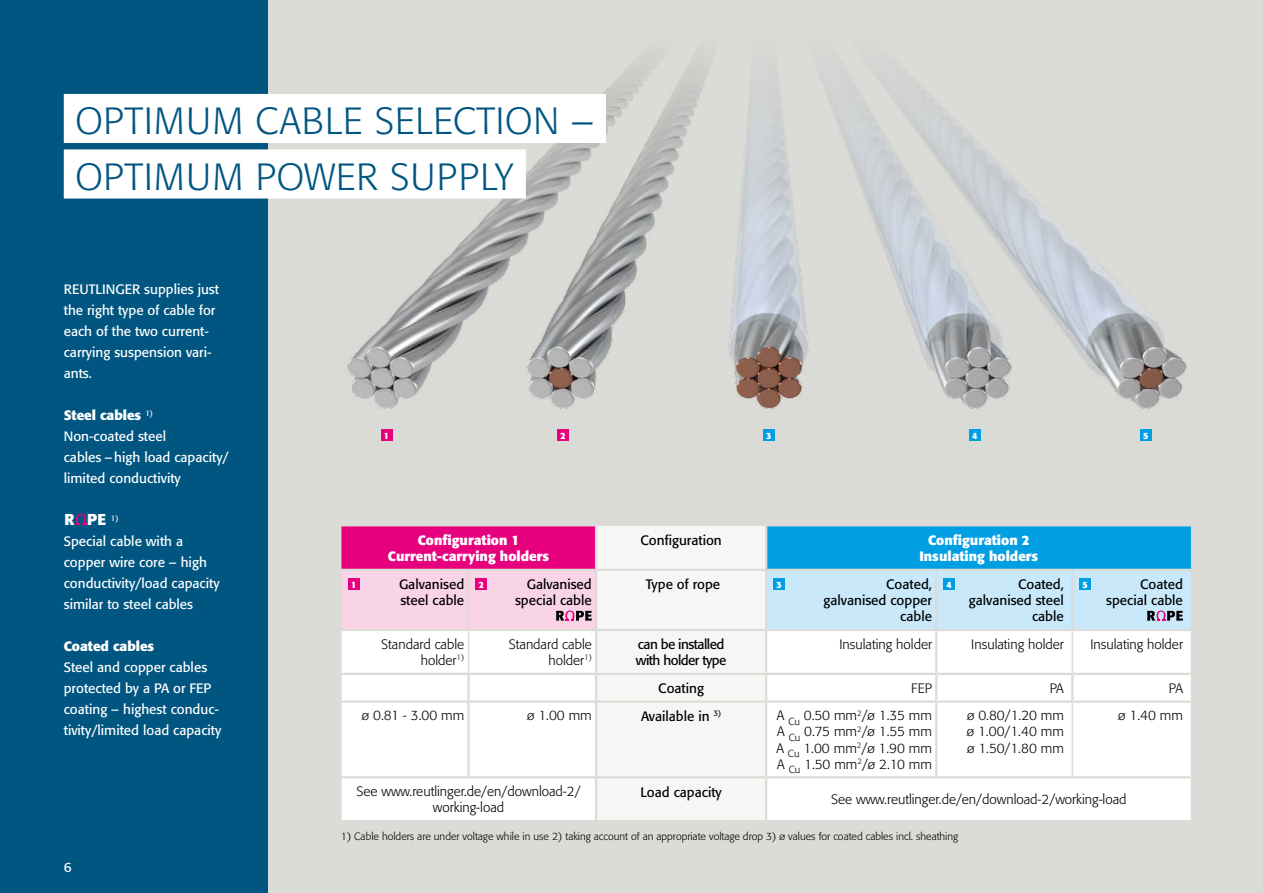
<style>
.page{position:relative;width:1263px;height:893px;background:#dbdbd7}
.page>*{position:absolute;margin:0;border:0;box-sizing:border-box;transform-origin:0 0}
.t1{font:300 37.5px/55.5px "Formata";letter-spacing:.02em;color:#005681}
.t2{font:700 15.6px "Formata";color:#fff}
.t3{font:13.5px/21px "Formata";color:#fff}
.t4{font:300 13.5px/16.2px "Formata";color:#000;text-align:right}
.t5{font:13.5px/16.2px "Formata";color:#000;text-align:right}
.t6{font:700 13.5px/16.2px "Formata";color:#fff;text-align:center}
.t7{font:13.5px/16.2px "Formata";letter-spacing:-.04em;color:#000}
.t8{font:300 10.5px "Formata";color:#000}
.t9{font:700 9px "Formata";color:#fff}
.s1{font-weight:700}
</style>
<div class="page">
<div style="left:0;top:0;width:268px;height:893px;background:#005681"></div>
<img style="left:347px;top:58px;width:840px;height:383px">
<svg style="left:76px;top:514px;width:10px;height:11px"></svg>
<div style="left:341px;top:526px;width:255px;height:44px;background:#e6007d"></div>
<div style="left:597px;top:526px;width:168px;height:103px;background:#f6f6f5"></div>
<div style="left:766px;top:526px;width:425px;height:44px;background:#009fe3"></div>
<svg style="left:342px;top:631px;width:849px;height:189px;fill:#fff"></svg>
<hr style="left:341px;top:526px;width:127px;height:1px;background:#dbdbd7">
<hr style="left:341px;top:526px;width:1px;height:44px;background:#dbdbd7">
<hr style="left:468px;top:526px;width:129px;height:1px;background:#dbdbd7">
<hr style="left:765px;top:526px;width:171px;height:1px;background:#dbdbd7">
<hr style="left:936px;top:526px;width:136px;height:1px;background:#dbdbd7">
<hr style="left:1072px;top:526px;width:120px;height:1px;background:#dbdbd7">
<hr style="left:341px;top:569px;width:127px;height:2px;background:#dbdbd7">
<hr style="left:468px;top:569px;width:128px;height:2px;background:#dbdbd7">
<hr style="left:596px;top:569px;width:170px;height:2px;background:#dbdbd7">
<hr style="left:766px;top:569px;width:170px;height:2px;background:#dbdbd7">
<hr style="left:936px;top:569px;width:136px;height:2px;background:#dbdbd7">
<hr style="left:1072px;top:569px;width:119px;height:2px;background:#dbdbd7">
<hr style="left:342px;top:673px;width:126px;height:2px;background:#dbdbd7">
<hr style="left:468px;top:673px;width:128px;height:2px;background:#dbdbd7">
<hr style="left:596px;top:673px;width:170px;height:2px;background:#dbdbd7">
<hr style="left:766px;top:673px;width:170px;height:2px;background:#dbdbd7">
<hr style="left:936px;top:673px;width:136px;height:2px;background:#dbdbd7">
<hr style="left:1072px;top:673px;width:119px;height:2px;background:#dbdbd7">
<hr style="left:342px;top:700px;width:126px;height:3px;background:#dbdbd7">
<hr style="left:468px;top:700px;width:128px;height:3px;background:#dbdbd7">
<hr style="left:596px;top:700px;width:170px;height:3px;background:#dbdbd7">
<hr style="left:766px;top:700px;width:170px;height:3px;background:#dbdbd7">
<hr style="left:936px;top:700px;width:136px;height:3px;background:#dbdbd7">
<hr style="left:1072px;top:700px;width:119px;height:3px;background:#dbdbd7">
<hr style="left:342px;top:776px;width:126px;height:2px;background:#dbdbd7">
<hr style="left:468px;top:776px;width:128px;height:2px;background:#dbdbd7">
<hr style="left:596px;top:776px;width:170px;height:2px;background:#dbdbd7">
<hr style="left:766px;top:776px;width:170px;height:2px;background:#dbdbd7">
<hr style="left:936px;top:776px;width:136px;height:2px;background:#dbdbd7">
<hr style="left:1072px;top:776px;width:119px;height:2px;background:#dbdbd7">
<hr style="left:468px;top:631px;width:1px;height:42px;background:#dbdbd7">
<hr style="left:1071px;top:631px;width:2px;height:42px;background:#dbdbd7">
<hr style="left:1071px;top:703px;width:2px;height:73px;background:#dbdbd7">
<hr style="left:595px;top:526px;width:2px;height:43px;background:#dbdbd7">
<hr style="left:765px;top:526px;width:2px;height:43px;background:#dbdbd7">
<hr style="left:595px;top:631px;width:2px;height:42px;background:#dbdbd7">
<hr style="left:765px;top:631px;width:2px;height:42px;background:#dbdbd7">
<hr style="left:935px;top:631px;width:2px;height:42px;background:#dbdbd7">
<hr style="left:467px;top:675px;width:3px;height:25px;background:#dbdbd7">
<hr style="left:595px;top:675px;width:2px;height:25px;background:#dbdbd7">
<hr style="left:765px;top:675px;width:2px;height:25px;background:#dbdbd7">
<hr style="left:935px;top:675px;width:2px;height:25px;background:#dbdbd7">
<hr style="left:1071px;top:675px;width:2px;height:25px;background:#dbdbd7">
<hr style="left:467px;top:703px;width:3px;height:73px;background:#dbdbd7">
<hr style="left:595px;top:703px;width:2px;height:73px;background:#dbdbd7">
<hr style="left:765px;top:703px;width:2px;height:73px;background:#dbdbd7">
<hr style="left:935px;top:703px;width:2px;height:73px;background:#dbdbd7">
<hr style="left:595px;top:778px;width:2px;height:42px;background:#dbdbd7">
<hr style="left:765px;top:778px;width:2px;height:42px;background:#dbdbd7">
<div style="left:341px;top:571px;width:254px;height:58px;background:#f9d3e6"></div>
<div style="left:767px;top:571px;width:424px;height:58px;background:#c9e9fb"></div>
<div style="left:348px;top:578px;width:12px;height:12px;background:#e6007d"></div>
<div style="left:475px;top:578px;width:12px;height:12px;background:#e6007d"></div>
<div style="left:773px;top:578px;width:12px;height:12px;background:#009fe3"></div>
<div style="left:943px;top:578px;width:12px;height:12px;background:#009fe3"></div>
<div style="left:1079px;top:578px;width:12px;height:12px;background:#009fe3"></div>
<div style="left:64px;top:94px;width:542px;height:49px;background:#fff"></div>
<div style="left:64px;top:149px;width:462px;height:50px;background:#fff"></div>
<div style="left:381px;top:429px;width:11px;height:12px;background:#e6007d"></div>
<div style="left:557px;top:429px;width:12px;height:12px;background:#e6007d"></div>
<div style="left:763px;top:429px;width:12px;height:12px;background:#009fe3"></div>
<div style="left:969px;top:429px;width:12px;height:12px;background:#009fe3"></div>
<div style="left:1140px;top:429px;width:12px;height:12px;background:#009fe3"></div>
<h1 class="t1" style="left:75px;top:94px;width:520px">OPTIMUM CABLE SELECTION –<br>OPTIMUM POWER SUPPLY</h1>
<p class="t3" style="left:64px;top:279px;width:157px">REUTLINGER supplies just the right type of cable for each of the two current&shy;carrying suspension vari&shy;ants.</p>
<p class="t3" style="left:64px;top:405px;width:166px"><span class="s1">Steel cables</span> <sup>1)<br></sup>Non-coated steel<br>cables – high load capacity/ limited conductivity</p>
<p class="t2" style="left:65px;top:510px;width:55px">R PE <sup>1)</sup></p>
<p class="t3" style="left:64px;top:531px;width:157px">Special cable with a copper wire core – high conductivity/load capacity similar to steel cables</p>
<p class="t6" style="left:64px;top:638px;width:92px">Coated cables</p>
<p class="t3" style="left:64px;top:657px;width:159px">Steel and copper cables protected by a PA or FEP coating – highest conduc&shy;tivity/limited load capacity</p>
<p class="t3" style="left:64px;top:856px;width:9px">6</p>
<p class="t9" style="left:384px;top:430px;width:7px">1</p>
<p class="t9" style="left:561px;top:430px;width:7px">2</p>
<p class="t9" style="left:766px;top:430px;width:7px">3</p>
<p class="t9" style="left:972px;top:430px;width:7px">4</p>
<p class="t9" style="left:1143px;top:430px;width:7px">5</p>
<p class="t6" style="left:388px;top:532px;width:163px">Configuration 1<br>Current-carrying holders</p>
<p class="t5" style="left:640px;top:532px;width:83px">Configuration</p>
<p class="t6" style="left:919px;top:532px;width:120px">Configuration 2<br>Insulating holders</p>
<p class="t5" style="left:399px;top:576px;width:67px;text-align:left">Galvanised steel cable</p>
<p class="t5" style="left:515px;top:576px;width:78px">Galvanised special cable</p>
<p class="t5" style="left:646px;top:576px;width:76px">Type of rope</p>
<p class="t5" style="left:823px;top:576px;width:110px">Coated, galvanised copper cable</p>
<p class="t5" style="left:969px;top:576px;width:97px">Coated, galvanised steel cable</p>
<p class="t5" style="left:1106px;top:576px;width:78px">Coated special cable</p>
<p class="t4" style="left:381px;top:636px;width:84px">Standard cable holder<sup>1)</sup></p>
<p class="t4" style="left:509px;top:636px;width:84px">Standard cable holder<sup>1)</sup></p>
<p class="t7" style="left:636px;top:636px;width:92px">can be installed with holder type</p>
<p class="t4" style="left:839px;top:636px;width:94px">Insulating holder</p>
<p class="t4" style="left:971px;top:636px;width:94px">Insulating holder</p>
<p class="t4" style="left:1090px;top:636px;width:94px">Insulating holder</p>
<p class="t5" style="left:658px;top:680px;width:47px">Coating</p>
<p class="t4" style="left:911px;top:680px;width:22px">FEP</p>
<p class="t4" style="left:1050px;top:680px;width:16px">PA</p>
<p class="t4" style="left:1169px;top:680px;width:16px">PA</p>
<p class="t4" style="left:362px;top:707px;width:104px">ø 0.81 - 3.00 mm</p>
<p class="t4" style="left:527px;top:707px;width:66px">ø 1.00 mm</p>
<p class="t5" style="left:641px;top:708px;width:82px">Available in <sup>3)</sup></p>
<p class="t4" style="left:776px;top:707px;width:157px;text-align:justify">A <sub>Cu</sub> 0.50 mm<sup>2</sup>/ø 1.35 mm A <sub>Cu</sub> 0.75 mm<sup>2</sup>/ø 1.55 mm A <sub>Cu</sub> 1.00 mm<sup>2</sup>/ø 1.90 mm A <sub>Cu</sub> 1.50 mm<sup>2</sup>/ø 2.10 mm</p>
<p class="t4" style="left:967px;top:707px;width:99px;text-align:justify">ø 0.80/1.20 mm ø 1.00/1.40 mm ø 1.50/1.80 mm</p>
<p class="t4" style="left:1118px;top:707px;width:66px">ø 1.40 mm</p>
<p class="t4" style="left:356px;top:783px;width:226px;text-align:center">See www.reutlinger.de/en/download-2/ working-load</p>
<p class="t5" style="left:640px;top:784px;width:83px">Load capacity</p>
<p class="t9" style="left:351px;top:579px;width:7px">1</p>
<p class="t9" style="left:479px;top:579px;width:7px">2</p>
<p class="t9" style="left:776px;top:579px;width:7px">3</p>
<p class="t9" style="left:946px;top:579px;width:7px">4</p>
<p class="t9" style="left:1082px;top:579px;width:7px">5</p>
<p class="t4" style="left:831px;top:791px;width:297px">See www.reutlinger.de/en/download-2/working-load</p>
<p class="t8" style="left:341px;top:830px;width:619px">1) Cable holders are under voltage while in use 2) taking account of an appropriate voltage drop 3) ø values for coated cables incl. sheathing</p>
</div>
